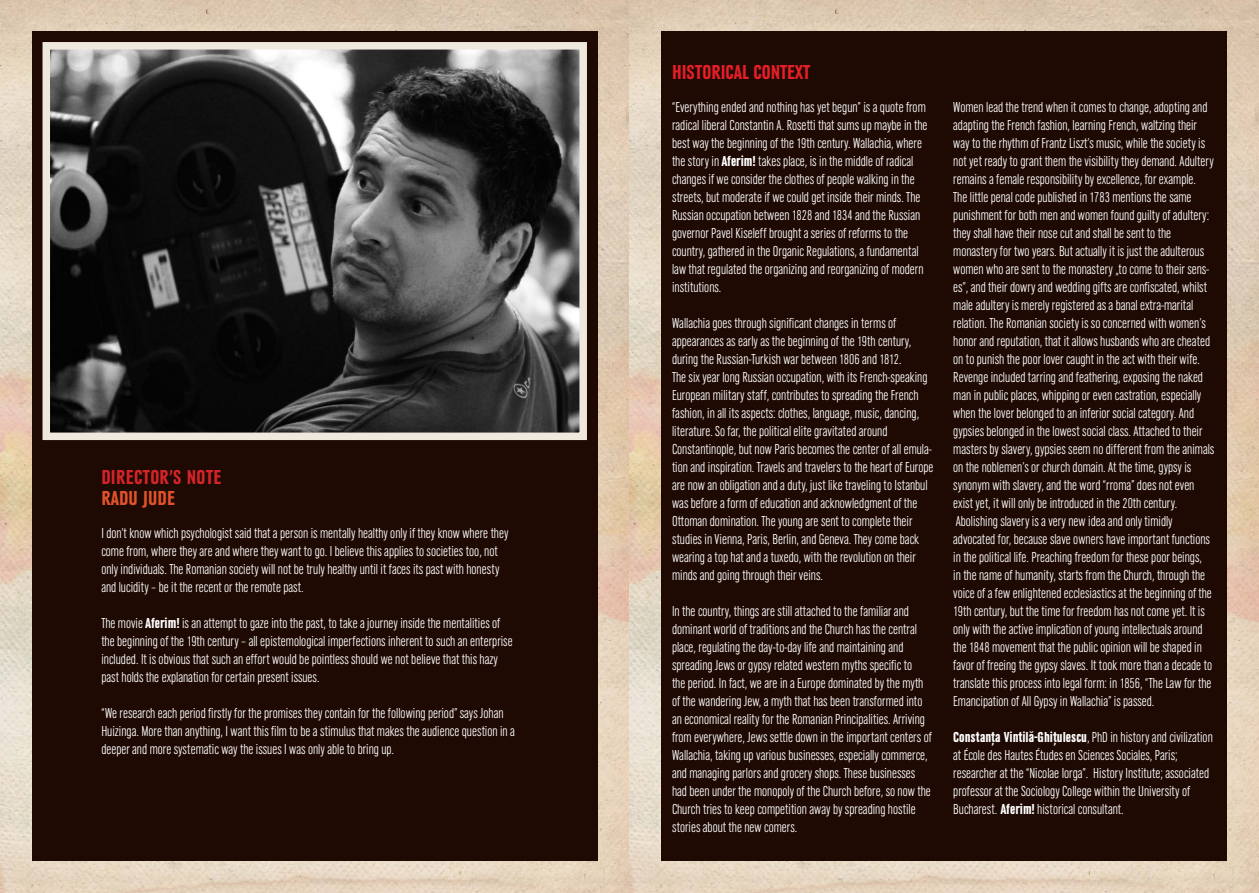
<style>
.page{position:relative;width:1259px;height:893px;background:#fff}
.page>*{position:absolute;margin:0;border:0;box-sizing:border-box;transform-origin:0 0}
.t1{font:700 condensed 21px "URW Grotesk TOT";color:#e41f26}
.t2{font:700 condensed 21px "URW Grotesk TOT";color:#d52429}
.t3{font:700 condensed 21px "URW Grotesk TOT";letter-spacing:.015em;color:#e0532a}
.t4{font:300 condensed 15px/18px "URW Grotesk TOT";color:#fff}
.s1{font-weight:700}
</style>
<div class="page">
<img style="left:0;top:0;width:629px;height:893px">
<div style="left:32px;top:32px;width:565px;height:829px;background:#1e0903"></div>
<img style="left:52px;top:51px;width:526px;height:380px">
<div style="left:43px;top:42px;width:544px;height:398px;border:8px solid #efe8dd"></div>
<img style="left:629px;top:0;width:630px;height:893px">
<div style="left:661px;top:32px;width:566px;height:829px;background:#1e0903"></div>
<h1 class="t2" style="left:101px;top:466px;width:19px">Director</h1>
<h1 class="t2" style="left:169px;top:466px;width:27px">’s note</h1>
<h1 class="t3" style="left:101px;top:487px;width:75px">RADU JUDE</h1>
<p class="t4" style="left:101px;top:524px;width:408px">I don’t know which psychologist said that a person is mentally healthy only if they know where they come from, where they are and where they want to go. I believe this applies to societies too, not only individuals. The Romanian society will not be truly healthy until it faces its past with honesty and lucidity – be it the recent or the remote past.</p>
<p class="t4" style="left:101px;top:614px;width:413px">The movie <span class="s1">Aferim!</span> is an attempt to gaze into the past, to take a journey inside the mentalities of the beginning of the 19th century – all epistemological imperfections inherent to such an enterprise included. It is obvious that such an effort would be pointless should we not believe that this hazy past holds the explanation for certain present issues.</p>
<p class="t4" style="left:101px;top:704px;width:415px">“We research each period firstly for the promises they contain for the following period” says Johan<br>Huizinga. More than anything, I want this film to be a stimulus that makes the audience question in a deeper and more systematic way the issues I was only able to bring up.</p>
<h1 class="t1" style="left:672px;top:60px;width:140px">HISTORICAL CONTEXT</h1>
<p class="t4" style="left:672px;top:98px;width:257px">“Everything ended and nothing has yet begun” is a quote from radical liberal Constantin A. Rosetti that sums up maybe in the best way the beginning of the 19th century. Wallachia, where the story in <span class="s1">Aferim!</span> takes place, is in the middle of radical changes if we consider the clothes of people walking in the streets, but moderate if we could get inside their minds. The Russian occupation between 1828 and 1834 and the Russian governor Pavel Kiseleff brought a series of reforms to the country, gathered in the Organic Regulations, a fundamental law that regulated the organizing and reorganizing of modern institutions.</p>
<p class="t4" style="left:672px;top:314px;width:263px">Wallachia goes through significant changes in terms of appearances as early as the beginning of the 19th century, during the Russian-Turkish war between 1806 and 1812.<br>The six year long Russian occupation, with its French-speaking European military staff, contributes to spreading the French fashion, in all its aspects: clothes, language, music, dancing, literature. So far, the political elite gravitated around Constantinople, but now Paris becomes the center of all emula&shy;tion and inspiration. Travels and travelers to the heart of Europe are now an obligation and a duty, just like traveling to Istanbul was before a form of education and acknowledgment of the Ottoman domination. The young are sent to complete their studies in Vienna, Paris, Berlin, and Geneva. They come back wearing a top hat and a tuxedo, with the revolution on their minds and going through their veins.</p>
<p class="t4" style="left:672px;top:602px;width:261px">In the country, things are still attached to the familiar and dominant world of traditions and the Church has the central place, regulating the day-to-day life and maintaining and spreading Jews or gypsy related western myths specific to<br>the period. In fact, we are in a Europe dominated by the myth of the wandering Jew, a myth that has been transformed into an economical reality for the Romanian Principalities. Arriving from everywhere, Jews settle down in the important centers of Wallachia, taking up various businesses, especially commerce, and managing parlors and grocery shops. These businesses had been under the monopoly of the Church before, so now the Church tries to keep competition away by spreading hostile stories about the new comers.</p>
<p class="t4" style="left:953px;top:98px;width:263px">Women lead the trend when it comes to change, adopting and adapting the French fashion, learning French, waltzing their way to the rhythm of Frantz Liszt’s music, while the society is not yet ready to grant them the visibility they demand. Adultery remains a female responsibility by excellence, for example.<br>The little penal code published in 1783 mentions the same punishment for both men and women found guilty of adultery: they shall have their nose cut and shall be sent to the monastery for two years. But actually it is just the adulterous women who are sent to the monastery „to come to their sens&shy;es”, and their dowry and wedding gifts are confiscated, whilst male adultery is merely registered as a banal extra-marital relation. The Romanian society is so concerned with women’s honor and reputation, that it allows husbands who are cheated on to punish the poor lover caught in the act with their wife.<br>Revenge included tarring and feathering, exposing the naked man in public places, whipping or even castration, especially when the lover belonged to an inferior social category. And gypsies belonged in the lowest social class. Attached to their masters by slavery, gypsies seem no different from the animals on the noblemen’s or church domain. At the time, gypsy is synonym with slavery, and the word “rroma” does not even exist yet, it will only be introduced in the 20th century.<br>Abolishing slavery is a very new idea and only timidly advocated for, because slave owners have important functions in the political life. Preaching freedom for these poor beings,<br>in the name of humanity, starts from the Church, through the voice of a few enlightened ecclesiastics at the beginning of the 19th century, but the time for freedom has not come yet. It is only with the active implication of young intellectuals around the 1848 movement that the public opinion will be shaped in favor of freeing the gypsy slaves. It took more than a decade to translate this process into legal form: in 1856, “The Law for the Emancipation of All Gypsy in Wallachia” is passed.</p>
<p class="t4" style="left:953px;top:728px;width:261px"><span class="s1">Constanța Vintilă-Ghițulescu</span>, PhD in history and civilization at École des Hautes Études en Sciences Sociales, Paris; researcher at the “Nicolae Iorga”. History Institute; associated professor at the Sociology College within the University of Bucharest. <span class="s1">Aferim!</span> historical consultant.</p>
</div>
